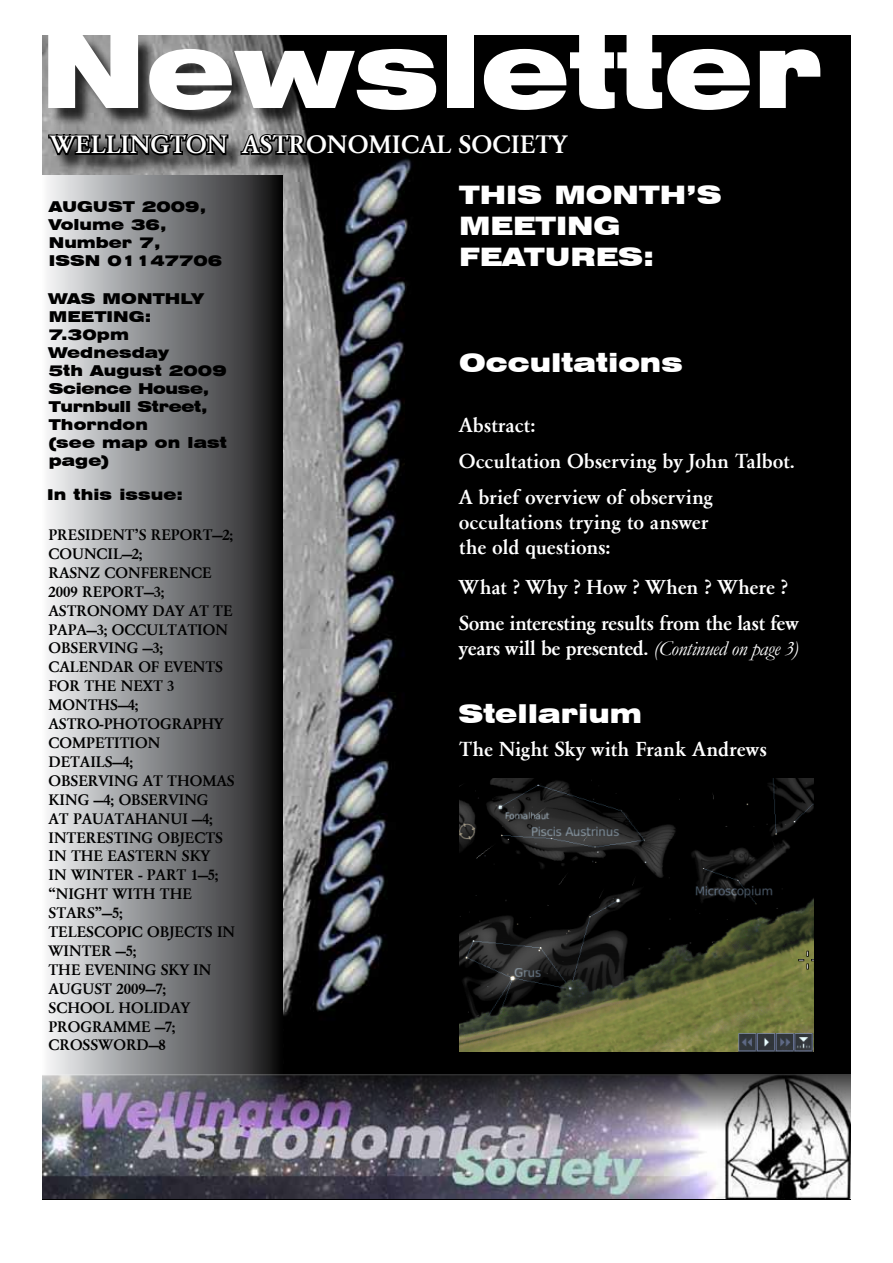
<style>
.page{position:relative;width:893px;height:1263px;background:#fff}
.page>*{position:absolute;margin:0;border:0;box-sizing:border-box;transform-origin:0 0}
.t1{font:900 expanded 102px "Swiss 721 BT";color:#fff}
.t2{font:500 26.1px "Garamond";color:#fff}
.t3{font:900 expanded 25.5px/30.6px "Swiss 721 BT";color:#fff}
.t4{font:500 21px/36px "Garamond";letter-spacing:-.015em;color:#fff}
.t5{font:500 15.75px/18.9px "Garamond";color:#000}
.t6{font:900 expanded 15px/18px "Swiss 721 BT";color:#000}
.s1{font-weight:400;font-style:italic}
</style>
<div class="page">
<img style="left:43px;top:35px;width:807px;height:1039px">
<div style="left:40px;top:175px;width:242px;height:1024px;background:linear-gradient(to right,#f5f7f9,#151617)"></div>
<img style="left:459px;top:778px;width:354px;height:273px">
<img style="left:43px;top:1074px;width:807px;height:125px">
<div style="left:50px;top:34px;width:789px;height:95px;background:#000;opacity:.75"></div>
<div style="left:50px;top:135px;width:537px;height:38px;background:#000;opacity:.75"></div>
<svg style="left:47px;top:93px;width:183px;height:65px;background:#565656"></svg>
<svg style="left:239px;top:34px;width:332px;height:124px;background:#101010"></svg>
<h1 class="t1" style="left:40px;top:10px;width:784px">Newsletter</h1>
<h2 class="t2" style="left:50px;top:129px;width:518px">WELLINGTON ASTRONOMICAL SOCIETY</h2>
<p class="t6" style="left:49px;top:198px;width:175px">AUGUST 2009,<br>Volume 36,<br>Number 7,<br>ISSN 01147706</p>
<p class="t6" style="left:49px;top:289px;width:180px">WAS MONTHLY<br>MEETING:<br>7.30pm<br>Wednesday<br>5th August 2009<br>Science House,<br>Turnbull Street,<br>Thorndon<br>(see map on last page)</p>
<p class="t6" style="left:47px;top:486px;width:137px">In this issue:</p>
<p class="t5" style="left:49px;top:525px;width:186px">PRESIDENT’S REPORT—2;<br>COUNCIL—2;<br>RASNZ CONFERENCE<br>2009 REPORT</p>
<p class="t5" style="left:144px;top:582px;width:22px">—3;</p>
<p class="t5" style="left:49px;top:601px;width:23px">ASTRONO</p>
<p class="t5" style="left:125px;top:601px;width:106px">MY DAY AT TE</p>
<p class="t5" style="left:49px;top:620px;width:20px">PAPA</p>
<p class="t5" style="left:49px;top:620px;width:116px;text-indent:38px">—3; OCCULTATION<br>OBSERVING —3;<br>CALENDAR</p>
<p class="t5" style="left:138px;top:657px;width:56px">OF EVENTS</p>
<p class="t5" style="left:49px;top:676px;width:48px">FOR THE</p>
<p class="t5" style="left:121px;top:676px;width:55px">NEXT 3</p>
<p class="t5" style="left:49px;top:695px;width:26px">MONTHS</p>
<p class="t5" style="left:118px;top:695px;width:22px">—4;</p>
<p class="t5" style="left:49px;top:714px;width:22px">ASTRO</p>
<p class="t5" style="left:100px;top:714px;width:17px">-PHOTO</p>
<p class="t5" style="left:160px;top:714px;width:23px">GRAPH</p>
<p class="t5" style="left:214px;top:714px;width:11px">Y</p>
<p class="t5" style="left:49px;top:733px;width:48px">COMPETITION<br>DETAILS</p>
<p class="t5" style="left:49px;top:752px;width:188px;text-indent:64px">—4;<br>OBSERVING AT THOMAS<br>KING —4; OBSERVING<br>AT PAUATAHANUI —4;<br>INTERESTIN</p>
<p class="t5" style="left:142px;top:828px;width:48px">G OBJECTS</p>
<p class="t5" style="left:49px;top:846px;width:35px">IN THE</p>
<p class="t5" style="left:107px;top:846px;width:21px">EASTERN</p>
<p class="t5" style="left:182px;top:846px;width:30px">SKY</p>
<p class="t5" style="left:49px;top:865px;width:49px">IN WINTER</p>
<p class="t5" style="left:138px;top:865px;width:29px">- PART</p>
<p class="t5" style="left:191px;top:865px;width:29px">1—5;</p>
<p class="t5" style="left:49px;top:884px;width:76px">“NIGHT WITH</p>
<p class="t5" style="left:160px;top:884px;width:12px">THE</p>
<p class="t5" style="left:49px;top:903px;width:19px">STARS</p>
<p class="t5" style="left:95px;top:903px;width:29px">”—5;</p>
<p class="t5" style="left:49px;top:922px;width:21px">TELESCOPIC</p>
<p class="t5" style="left:147px;top:922px;width:32px">OBJECTS</p>
<p class="t5" style="left:217px;top:922px;width:10px">IN</p>
<p class="t5" style="left:49px;top:941px;width:12px">WINTER</p>
<p class="t5" style="left:49px;top:941px;width:164px;text-indent:67px">—5;<br>THE EVENING SKY IN<br>AUGUST 2009—7;<br>SCHOOL</p>
<p class="t5" style="left:119px;top:998px;width:24px">HOLIDA</p>
<p class="t5" style="left:181px;top:998px;width:11px">Y</p>
<p class="t5" style="left:49px;top:1017px;width:129px">PROGRAMME —7;<br>CROSSWORD—8</p>
<h3 class="t3" style="left:459px;top:180px;width:264px">THIS MONTH’S<br>MEETING<br>FEATURES:</h3>
<h3 class="t3" style="left:459px;top:347px;width:225px">Occultations</h3>
<h3 class="t4" style="left:459px;top:407px;width:337px">ABSTRACT:<br>OCCULTATION OBSERVING BY JOHN TALBOT.<br>A BRIEF OVERVIEW OF OBSERVING</h3>
<h3 class="t4" style="left:459px;top:509px;width:251px;line-height:25.2px">OCCULTATIONS TRYING TO ANSWER<br>THE OLD QUESTIONS:</h3>
<h3 class="t4" style="left:459px;top:569px;width:341px">WHAT ? WHY ? HOW ? WHEN ? WHERE ?<br>SOME INTERESTING RESULTS FROM THE LAST FEW</h3>
<h3 class="t4" style="left:459px;top:630px;width:341px">YEARS WILL BE PRESENTED. <span class="s1">(Continued on page 3)</span></h3>
<h3 class="t3" style="left:458px;top:698px;width:185px">Stellarium</h3>
<h3 class="t4" style="left:459px;top:731px;width:309px">THE NIGHT SKY WITH FRANK ANDREWS</h3>
</div>
